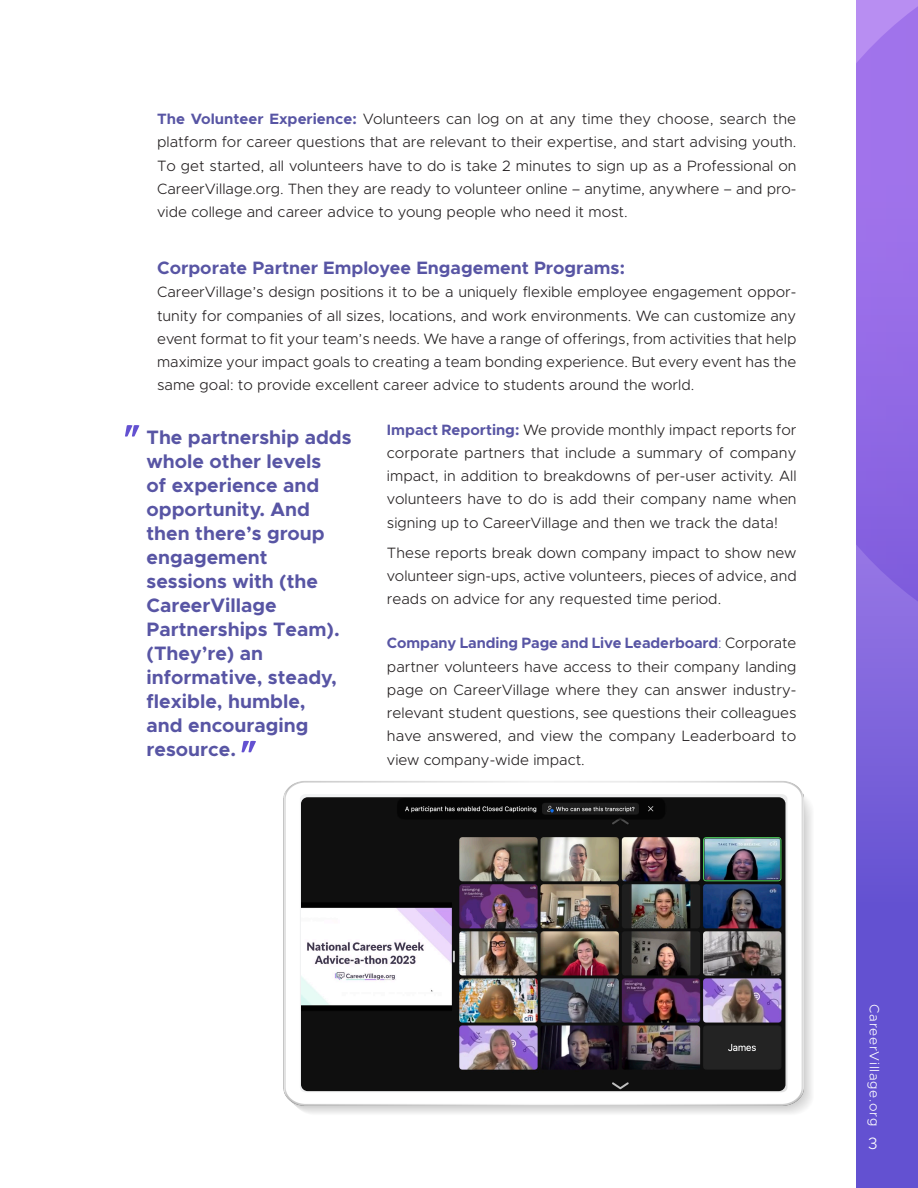
<style>
.page{position:relative;width:918px;height:1188px;background:#fff}
.page>*{position:absolute;margin:0;border:0;box-sizing:border-box;transform-origin:0 0}
.t1{font:700 19.5px/24px "Metropolis";color:#5855a4}
.t2{font:700 18px "Metropolis";color:#5855a4}
.t3{font:300 16.5px "Metropolis";color:#fff}
.t4{font:300 15px/23.2px "Metropolis";color:#231f20;text-align:justify}
.t5{font:300 13.5px "Metropolis";letter-spacing:.05em;color:#fff}
.s1{font-weight:700;color:#5855a4}
.s2{color:#5855a4}
</style>
<div class="page">
<svg style="left:856px;top:673px;width:62px;height:515px;background:#6b56d4"></svg>
<svg style="left:856px;top:0;width:62px;height:673px;background:#966ee6"></svg>
<svg style="left:125px;top:425px;width:15px;height:12px"></svg>
<img style="left:241px;top:740px;width:571px;height:374px">
<img style="left:301px;top:797px;width:484px;height:294px">
<p class="t4" style="left:157px;top:107px;width:641px"><span class="s1">The Volunteer Experience:</span> Volunteers can log on at any time they choose, search the platform for career questions that are relevant to their expertise, and start advising youth.<br>To get started, all volunteers have to do is take 2 minutes to sign up as a Professional on CareerVillage.org. Then they are ready to volunteer online – anytime, anywhere – and pro&shy;vide college and career advice to young people who need it most.</p>
<p class="t2" style="left:157px;top:257px;width:469px">Corporate Partner Employee Engagement Programs:</p>
<p class="t4" style="left:157px;top:281px;width:641px">CareerVillage’s design positions it to be a uniquely flexible employee engagement oppor&shy;tunity for companies of all sizes, locations, and work environments. We can customize any event format to fit your team’s needs. We have a range of offerings, from activities that help maximize your impact goals to creating a team bonding experience. But every event has the same goal: to provide excellent career advice to students around the world.</p>
<p class="t4" style="left:387px;top:418px;width:411px"><span class="s1">Impact Reporting:</span> We provide monthly impact reports for corporate partners that include a summary of company impact, in addition to breakdowns of per-user activity. All volunteers have to do is add their company name when signing up to CareerVillage and then we track the data!</p>
<p class="t4" style="left:387px;top:541px;width:411px">These reports break down company impact to show new volunteer sign-ups, active volunteers, pieces of advice, and reads on advice for any requested time period.</p>
<p class="t4" style="left:387px;top:632px;width:411px"><span class="s1">Company Landing Page and Live Leaderboard</span><span class="s2">:</span> Corporate partner volunteers have access to their company landing page on CareerVillage where they can answer industry&shy;relevant student questions, see questions their colleagues have answered, and view the company Leaderboard to view company-wide impact.</p>
<p class="t1" style="left:147px;top:426px;width:207px">The partnership adds whole other levels<br>of experience and opportunity. And then there’s group engagement sessions with (the<br>CareerVillage<br>Partnerships Team). (They’re) an informative, steady, flexible, humble,<br>and encouraging resource.</p>
<p class="t5" style="left:883px;top:1004px;width:123px;rotate:90deg">CareerVillage.org</p>
<p class="t3" style="left:868px;top:1133px;width:11px">3</p>
</div>
